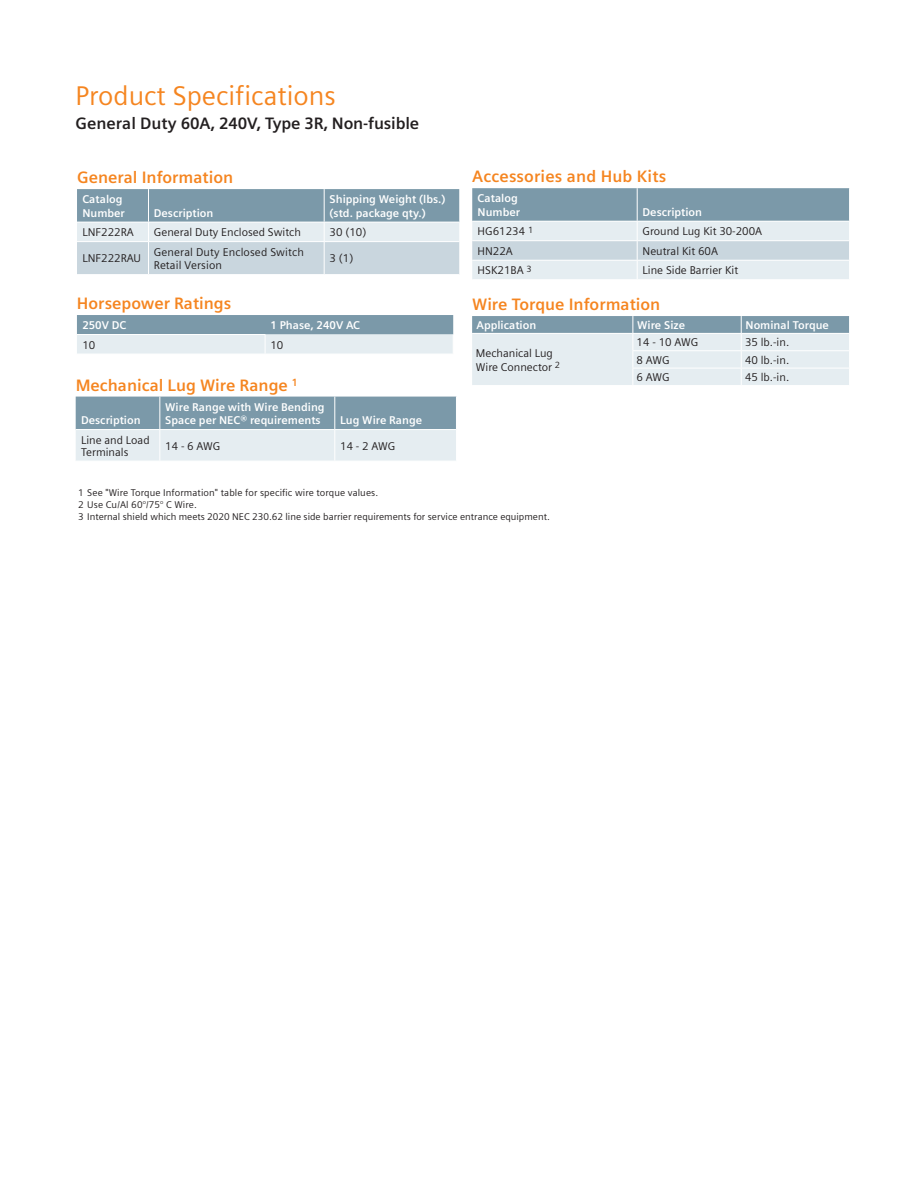
<style>
.page{position:relative;width:918px;height:1188px;background:#fff}
.page>*{position:absolute;margin:0;border:0;box-sizing:border-box;transform-origin:0 0}
._01__Headline__36pt{font:27px "Siemens Sans";color:#f58520}
.t1{font:700 16.5px "Siemens Sans OT";color:#f58520}
._01__Headline__36pt-2{font:700 16.5px "Siemens Sans";letter-spacing:-.01em;color:#231f20}
.t2{font:11.25px/13.5px "Siemens Sans OT";color:#231f20}
.t3{font:700 11.25px/13.5px "Siemens Sans OT";color:#fff}
.t4{font:9.75px "Siemens Sans OT";color:#231f20}
</style>
<div class="page">
<svg style="left:76px;top:397px;width:380px;height:64px;background:#afc2cc"></svg>
<hr style="left:159px;top:397px;width:1px;height:32px;background:#fff">
<hr style="left:334px;top:397px;width:1px;height:32px;background:#fff">
<hr style="left:76px;top:429px;width:84px;height:1px;background:#fff">
<hr style="left:160px;top:429px;width:175px;height:1px;background:#fff">
<hr style="left:159px;top:430px;width:1px;height:31px;background:#fff">
<hr style="left:335px;top:429px;width:122px;height:1px;background:#fff">
<hr style="left:334px;top:430px;width:1px;height:31px;background:#fff">
<svg style="left:472px;top:316px;width:378px;height:69px;background:#cbd8df"></svg>
<hr style="left:633px;top:368px;width:108px;height:1px;background:#fff">
<hr style="left:741px;top:368px;width:109px;height:1px;background:#fff">
<svg style="left:77px;top:189px;width:382px;height:85px;background:#b1c4ce"></svg>
<hr style="left:77px;top:241px;width:71px;height:1px;background:#fff">
<hr style="left:148px;top:241px;width:176px;height:1px;background:#fff">
<hr style="left:148px;top:242px;width:1px;height:32px;background:#fff">
<hr style="left:324px;top:241px;width:135px;height:1px;background:#fff">
<hr style="left:324px;top:242px;width:1px;height:32px;background:#fff">
<svg style="left:77px;top:315px;width:377px;height:39px;background:#b1c4ce"></svg>
<svg style="left:472px;top:188px;width:378px;height:91px;background:#b9cad3"></svg>
<hr style="left:472px;top:240px;width:165px;height:1px;background:#fff">
<hr style="left:637px;top:240px;width:213px;height:1px;background:#fff">
<hr style="left:472px;top:260px;width:165px;height:1px;background:#fff">
<hr style="left:637px;top:260px;width:213px;height:1px;background:#fff">
<p class="_01__Headline__36pt" style="left:76px;top:80px;width:262px">Product Specifications</p>
<p class="_01__Headline__36pt-2" style="left:76px;top:114px;width:345px">General Duty 60A, 240V, Type 3R, Non-fusible</p>
<p class="t1" style="left:77px;top:168px;width:158px">General Information</p>
<p class="t3" style="left:82px;top:193px;width:42px">Catalog</p>
<p class="t3" style="left:82px;top:206px;width:44px">Number</p>
<p class="t3" style="left:154px;top:206px;width:61px">Description</p>
<p class="t3" style="left:330px;top:193px;width:117px">Shipping Weight (lbs.) (std. package qty.)</p>
<p class="t2" style="left:82px;top:226px;width:53px">LNF222RA</p>
<p class="t2" style="left:154px;top:226px;width:149px">General Duty Enclosed Switch</p>
<p class="t2" style="left:330px;top:226px;width:38px">30 (10)</p>
<p class="t2" style="left:82px;top:252px;width:60px">LNF222RAU</p>
<p class="t2" style="left:154px;top:245px;width:152px">General Duty Enclosed Switch<br>Retail Version</p>
<p class="t2" style="left:330px;top:252px;width:25px">3 (1)</p>
<p class="t1" style="left:77px;top:294px;width:156px">Horsepower Ratings</p>
<p class="t3" style="left:82px;top:319px;width:45px">250V DC</p>
<p class="t3" style="left:270px;top:319px;width:91px">1 Phase, 240V AC</p>
<p class="t2" style="left:82px;top:338px;width:14px">10</p>
<p class="t2" style="left:270px;top:338px;width:14px">10</p>
<p class="t1" style="left:76px;top:375px;width:224px">Mechanical Lug Wire Range <sup>1</sup></p>
<p class="t3" style="left:81px;top:414px;width:61px">Description</p>
<p class="t3" style="left:165px;top:400px;width:161px">Wire Range with Wire Bending<br>Space per NEC® requirements</p>
<p class="t3" style="left:340px;top:414px;width:83px">Lug Wire Range</p>
<p class="t2" style="left:81px;top:434px;width:70px;line-height:12px">Line and Load<br>Terminals</p>
<p class="t2" style="left:165px;top:439px;width:57px">14 - 6 AWG</p>
<p class="t2" style="left:340px;top:439px;width:57px">14 - 2 AWG</p>
<p class="t1" style="left:472px;top:167px;width:195px">Accessories and Hub Kits</p>
<p class="t3" style="left:478px;top:192px;width:42px">Catalog</p>
<p class="t3" style="left:478px;top:205px;width:44px">Number</p>
<p class="t3" style="left:643px;top:205px;width:61px">Description</p>
<p class="t2" style="left:478px;top:225px;width:57px">HG61234 <sup>1</sup></p>
<p class="t2" style="left:643px;top:225px;width:121px">Ground Lug Kit 30-200A</p>
<p class="t2" style="left:478px;top:244px;width:37px">HN22A</p>
<p class="t2" style="left:643px;top:244px;width:77px">Neutral Kit 60A</p>
<p class="t2" style="left:478px;top:264px;width:56px">HSK21BA <sup>3</sup></p>
<p class="t2" style="left:643px;top:264px;width:97px">Line Side Barrier Kit</p>
<p class="t1" style="left:472px;top:295px;width:190px">Wire Torque Information</p>
<p class="t3" style="left:476px;top:318px;width:61px">Application</p>
<p class="t3" style="left:637px;top:318px;width:49px">Wire Size</p>
<p class="t3" style="left:746px;top:318px;width:85px">Nominal Torque</p>
<p class="t2" style="left:476px;top:346px;width:86px">Mechanical Lug<br>Wire Connector <sup>2</sup></p>
<p class="t2" style="left:637px;top:336px;width:63px">14 - 10 AWG</p>
<p class="t2" style="left:745px;top:336px;width:46px">35 lb.-in.</p>
<p class="t2" style="left:637px;top:353px;width:35px">8 AWG</p>
<p class="t2" style="left:745px;top:353px;width:46px">40 lb.-in.</p>
<p class="t2" style="left:637px;top:370px;width:35px">6 AWG</p>
<p class="t2" style="left:745px;top:370px;width:46px">45 lb.-in.</p>
<p class="t4" style="left:78px;top:487px;width:301px">1 See "Wire Torque Information" table for specific wire torque values.</p>
<p class="t4" style="left:78px;top:499px;width:120px">2 Use Cu/Al 60°/75° C Wire.</p>
<p class="t4" style="left:78px;top:511px;width:473px">3 Internal shield which meets 2020 NEC 230.62 line side barrier requirements for service entrance equipment.</p>
</div>
